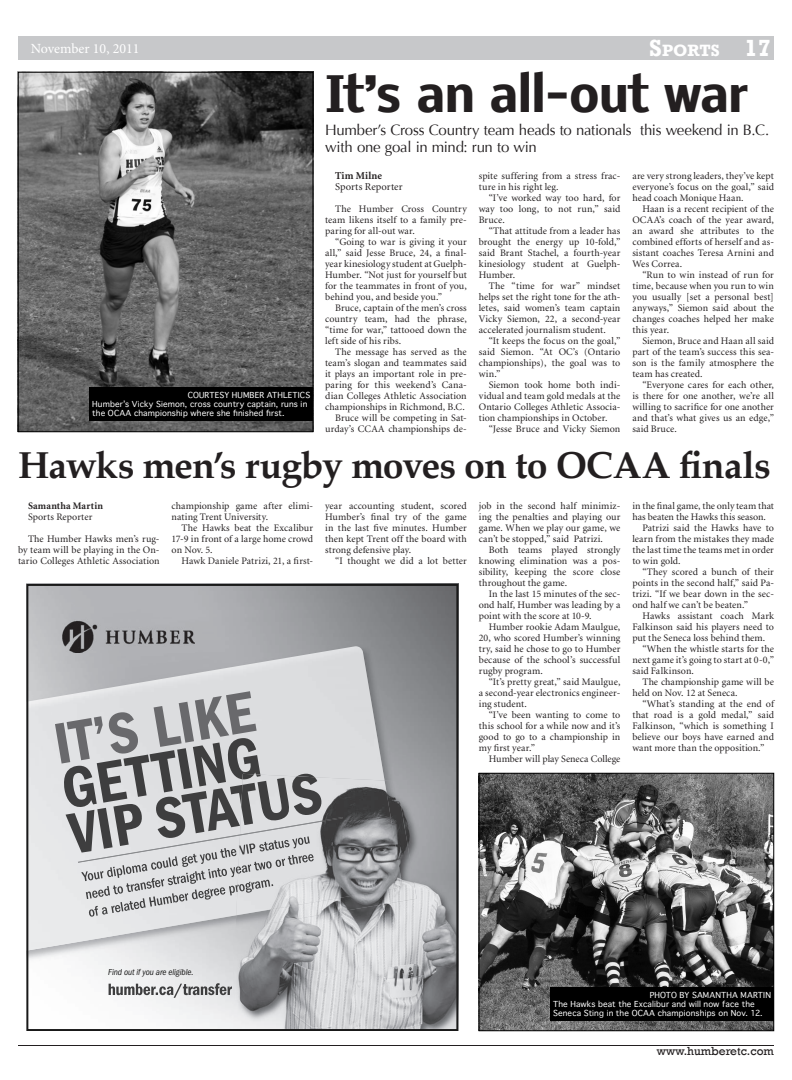
<style>
.page{position:relative;width:792px;height:1080px;background:#fff}
.page>*{position:absolute;margin:0;border:0;box-sizing:border-box;transform-origin:0 0}
._1lineHeadline{font:700 48px "Nobile";letter-spacing:-.045em;color:#231f20}
.ETCBody{font:700 37.4px "Palatino";letter-spacing:-.025em;color:#231f20}
.t1{font:700 24px "Rockwell";color:#fff}
.t2{font:700 16.8px "Rockwell";color:#fff}
.Deck{font:15px/17px "Optima";letter-spacing:-.015em;color:#231f20}
.t3{font:14px "Minion Pro";color:#fff}
.t4{font:12px "Rockwell";color:#231f20}
.ETCBody-2{font:10.5px "Minion";letter-spacing:.005em;color:#231f20}
.ETCBody-3{font:700 10.5px "Minion";letter-spacing:.02em;color:#231f20}
.ETCBody-4{font:10px/11px "Minion";letter-spacing:.005em;color:#231f20;text-align:justify}
.ETCBody-5{font:700 10px "Minion";letter-spacing:.025em;color:#231f20}
.t5{font:italic condensed 9px "Franklin Gothic";letter-spacing:-.01em;color:#191919}
.Cutlines_PhotoCredit{font:8px/9px "Thonburi";letter-spacing:.015em;color:#fff}
.s1{font-size:24px}
</style>
<div class="page">
<hr style="left:18px;top:1045px;width:756px;height:1px;background:#231f20">
<div style="left:18px;top:36px;width:756px;height:24px;background:#c7c8ca"></div>
<img style="left:20px;top:74px;width:291px;height:356px">
<div style="left:18px;top:72px;width:295px;height:360px;border:1px solid #000"></div>
<img style="left:481px;top:775px;width:291px;height:254px">
<div style="left:479px;top:773px;width:295px;height:258px;border:1px solid #000"></div>
<div style="left:550px;top:987px;width:224px;height:34px;background:#000"></div>
<div style="left:89px;top:387px;width:224px;height:34px;background:#000"></div>
<img style="left:29px;top:587px;width:426px;height:441px">
<img style="left:29px;top:951px;width:202px;height:14px">
<img style="left:29px;top:639px;width:368px;height:135px">
<img style="left:29px;top:646px;width:356px;height:305px">
<img style="left:62px;top:620px;width:133px;height:33px">
<img style="left:172px;top:863px;width:59px;height:22px">
<img style="left:192px;top:885px;width:39px;height:15px">
<img style="left:109px;top:983px;width:117px;height:15px">
<img style="left:55px;top:691px;width:202px;height:73px">
<img style="left:64px;top:766px;width:33px;height:41px">
<img style="left:97px;top:755px;width:52px;height:48px">
<img style="left:150px;top:738px;width:110px;height:54px">
<img style="left:66px;top:804px;width:76px;height:49px">
<img style="left:156px;top:785px;width:75px;height:49px">
<img style="left:78px;top:834px;width:153px;height:29px">
<img style="left:231px;top:781px;width:224px;height:247px">
<img style="left:236px;top:781px;width:181px;height:148px">
<img style="left:236px;top:774px;width:166px;height:141px">
<img style="left:246px;top:836px;width:64px;height:18px">
<img style="left:242px;top:854px;width:72px;height:19px">
<img style="left:237px;top:880px;width:36px;height:13px">
<img style="left:243px;top:774px;width:18px;height:2px">
<img style="left:241px;top:776px;width:81px;height:41px">
<img style="left:240px;top:817px;width:103px;height:18px">
<div style="left:26px;top:584px;width:432px;height:447px;border:2px solid #191919"></div>
<p class="t3" style="left:31px;top:39px;width:110px">November 10, 2011</p>
<p class="t2" style="left:649px;top:40px;width:71px"><span class="s1">S</span>PORTS</p>
<p class="t1" style="left:745px;top:34px;width:28px">17</p>
<p class="Cutlines_PhotoCredit" style="left:188px;top:390px;width:124px">COURTESY HUMBER ATHLETICS</p>
<p class="Cutlines_PhotoCredit" style="left:92px;top:399px;width:217px">Humber’s Vicky Siemon, cross country captain, runs in the OCAA championship where she finished first.</p>
<p class="_1lineHeadline" style="left:325px;top:56px;width:424px">It’s an all-out war</p>
<p class="Deck" style="left:325px;top:122px;width:446px">Humber’s Cross Country team heads to nationals this weekend in B.C. with one goal in mind: run to win</p>
<p class="ETCBody-3" style="left:335px;top:170px;width:48px">Tim Milne</p>
<p class="ETCBody-2" style="left:335px;top:181px;width:69px">Sports Reporter</p>
<p class="ETCBody-4" style="left:325px;top:204px;width:143px;text-indent:10px">The Humber Cross Country team likens itself to a family pre&shy;paring for all-out war.</p>
<p class="ETCBody-4" style="left:325px;top:237px;width:143px;text-indent:10px">“Going to war is giving it your all,” said Jesse Bruce, 24, a final&shy;year kinesiology student at Guelph-Humber. “Not just for yourself but for the teammates in front of you, behind you, and beside you.”</p>
<p class="ETCBody-4" style="left:325px;top:303px;width:143px;text-indent:10px">Bruce, captain of the men’s cross country team, had the phrase, “time for war,” tattooed down the left side of his ribs.</p>
<p class="ETCBody-4" style="left:325px;top:347px;width:143px;text-indent:10px">The message has served as the team’s slogan and teammates said it plays an important role in pre&shy;paring for this weekend’s Cana&shy;dian Colleges Athletic Association championships in Richmond, B.C.</p>
<p class="ETCBody-4" style="left:325px;top:413px;width:143px;text-align:right">Bruce will be competing in Sat&shy;urday’s CCAA championships de-</p>
<p class="ETCBody-4" style="left:479px;top:171px;width:143px">spite suffering from a stress frac&shy;ture in his right leg.</p>
<p class="ETCBody-4" style="left:479px;top:193px;width:143px;text-indent:10px">“I’ve worked way too hard, for way too long, to not run,” said Bruce.</p>
<p class="ETCBody-4" style="left:479px;top:226px;width:143px;text-indent:10px">“That attitude from a leader has brought the energy up 10-fold,” said Brant Stachel, a fourth-year kinesiology student at Guelph-Humber.</p>
<p class="ETCBody-4" style="left:479px;top:281px;width:143px;text-indent:10px">The “time for war” mindset helps set the right tone for the ath&shy;letes, said women’s team captain Vicky Siemon, 22, a second-year accelerated journalism student.</p>
<p class="ETCBody-4" style="left:479px;top:336px;width:143px;text-indent:10px">“It keeps the focus on the goal,” said Siemon. “At OC’s (Ontario championships), the goal was to win.”</p>
<p class="ETCBody-4" style="left:479px;top:380px;width:143px;text-indent:10px">Siemon took home both indi&shy;vidual and team gold medals at the Ontario Colleges Athletic Associa&shy;tion championships in October.</p>
<p class="ETCBody-4" style="left:489px;top:424px;width:133px">“Jesse Bruce and Vicky Siemon</p>
<p class="ETCBody-4" style="left:632px;top:171px;width:143px">are very strong leaders, they’ve kept everyone’s focus on the goal,” said head coach Monique Haan.</p>
<p class="ETCBody-4" style="left:632px;top:204px;width:143px;text-indent:10px">Haan is a recent recipient of the OCAA’s coach of the year award, an award she attributes to the combined efforts of herself and as&shy;sistant coaches Teresa Arnini and Wes Correa.</p>
<p class="ETCBody-4" style="left:632px;top:270px;width:143px;text-indent:10px">“Run to win instead of run for time, because when you run to win you usually [set a personal best] anyways,” Siemon said about the changes coaches helped her make this year.</p>
<p class="ETCBody-4" style="left:632px;top:336px;width:143px;text-indent:10px">Siemon, Bruce and Haan all said part of the team’s success this sea&shy;son is the family atmosphere the team has created.</p>
<p class="ETCBody-4" style="left:632px;top:380px;width:143px;text-indent:10px">“Everyone cares for each other, is there for one another, we’re all willing to sacrifice for one another and that’s what gives us an edge,” said Bruce.</p>
<p class="ETCBody" style="left:18px;top:433px;width:754px">Hawks men’s rugby moves on to OCAA finals</p>
<p class="ETCBody-5" style="left:28px;top:501px;width:77px">Samantha Martin</p>
<p class="ETCBody-4" style="left:28px;top:512px;width:66px">Sports Reporter</p>
<p class="ETCBody-4" style="left:18px;top:534px;width:143px;text-indent:10px">The Humber Hawks men’s rug&shy;by team will be playing in the On&shy;tario Colleges Athletic Association</p>
<p class="ETCBody-4" style="left:172px;top:501px;width:143px">championship game after elimi&shy;nating Trent University.</p>
<p class="ETCBody-4" style="left:172px;top:523px;width:143px;text-indent:10px">The Hawks beat the Excalibur 17-9 in front of a large home crowd on Nov. 5.</p>
<p class="ETCBody-4" style="left:182px;top:556px;width:133px">Hawk Daniele Patrizi, 21, a first-</p>
<p class="ETCBody-4" style="left:325px;top:501px;width:143px">year accounting student, scored Humber’s final try of the game in the last five minutes. Humber then kept Trent off the board with strong defensive play.</p>
<p class="ETCBody-4" style="left:335px;top:556px;width:133px">“I thought we did a lot better</p>
<p class="ETCBody-4" style="left:479px;top:501px;width:143px">job in the second half minimiz&shy;ing the penalties and playing our game. When we play our game, we can’t be stopped,” said Patrizi.</p>
<p class="ETCBody-4" style="left:479px;top:545px;width:143px;text-indent:10px">Both teams played strongly knowing elimination was a pos&shy;sibility, keeping the score close throughout the game.</p>
<p class="ETCBody-4" style="left:479px;top:589px;width:143px;text-indent:10px">In the last 15 minutes of the sec&shy;ond half, Humber was leading by a point with the score at 10-9.</p>
<p class="ETCBody-4" style="left:479px;top:622px;width:143px;text-indent:10px">Humber rookie Adam Maulgue, 20, who scored Humber’s winning try, said he chose to go to Humber because of the school’s successful rugby program.</p>
<p class="ETCBody-4" style="left:479px;top:677px;width:143px;text-indent:10px">“It’s pretty great,” said Maulgue, a second-year electronics engineer&shy;ing student.</p>
<p class="ETCBody-4" style="left:479px;top:710px;width:143px;text-indent:10px">“I’ve been wanting to come to this school for a while now and it’s good to go to a championship in my first year.”</p>
<p class="ETCBody-4" style="left:489px;top:754px;width:133px">Humber will play Seneca College</p>
<p class="ETCBody-4" style="left:632px;top:501px;width:143px">in the final game, the only team that has beaten the Hawks this season.</p>
<p class="ETCBody-4" style="left:632px;top:523px;width:143px;text-indent:10px">Patrizi said the Hawks have to learn from the mistakes they made the last time the teams met in order to win gold.</p>
<p class="ETCBody-4" style="left:632px;top:567px;width:143px;text-indent:10px">“They scored a bunch of their points in the second half,” said Pa&shy;trizi. “If we bear down in the sec&shy;ond half we can’t be beaten.”</p>
<p class="ETCBody-4" style="left:632px;top:611px;width:143px;text-indent:10px">Hawks assistant coach Mark Falkinson said his players need to put the Seneca loss behind them.</p>
<p class="ETCBody-4" style="left:632px;top:644px;width:143px;text-indent:10px">“When the whistle starts for the next game it’s going to start at 0-0,” said Falkinson.</p>
<p class="ETCBody-4" style="left:632px;top:677px;width:143px;text-indent:10px">The championship game will be held on Nov. 12 at Seneca.</p>
<p class="ETCBody-4" style="left:632px;top:699px;width:143px;text-indent:10px">“What’s standing at the end of that road is a gold medal,” said Falkinson, “which is something I believe our boys have earned and want more than the opposition.”</p>
<p class="t5" style="left:108px;top:967px;width:87px">Find out if you are eligible.</p>
<p class="Cutlines_PhotoCredit" style="left:650px;top:990px;width:123px">PHOTO BY SAMANTHA MARTIN</p>
<p class="Cutlines_PhotoCredit" style="left:553px;top:999px;width:211px">The Hawks beat the Excalibur and will now face the<br>Seneca Sting in the OCAA championships on Nov. 12.</p>
<p class="t4" style="left:657px;top:1044px;width:119px">www.humberetc.com</p>
</div>
